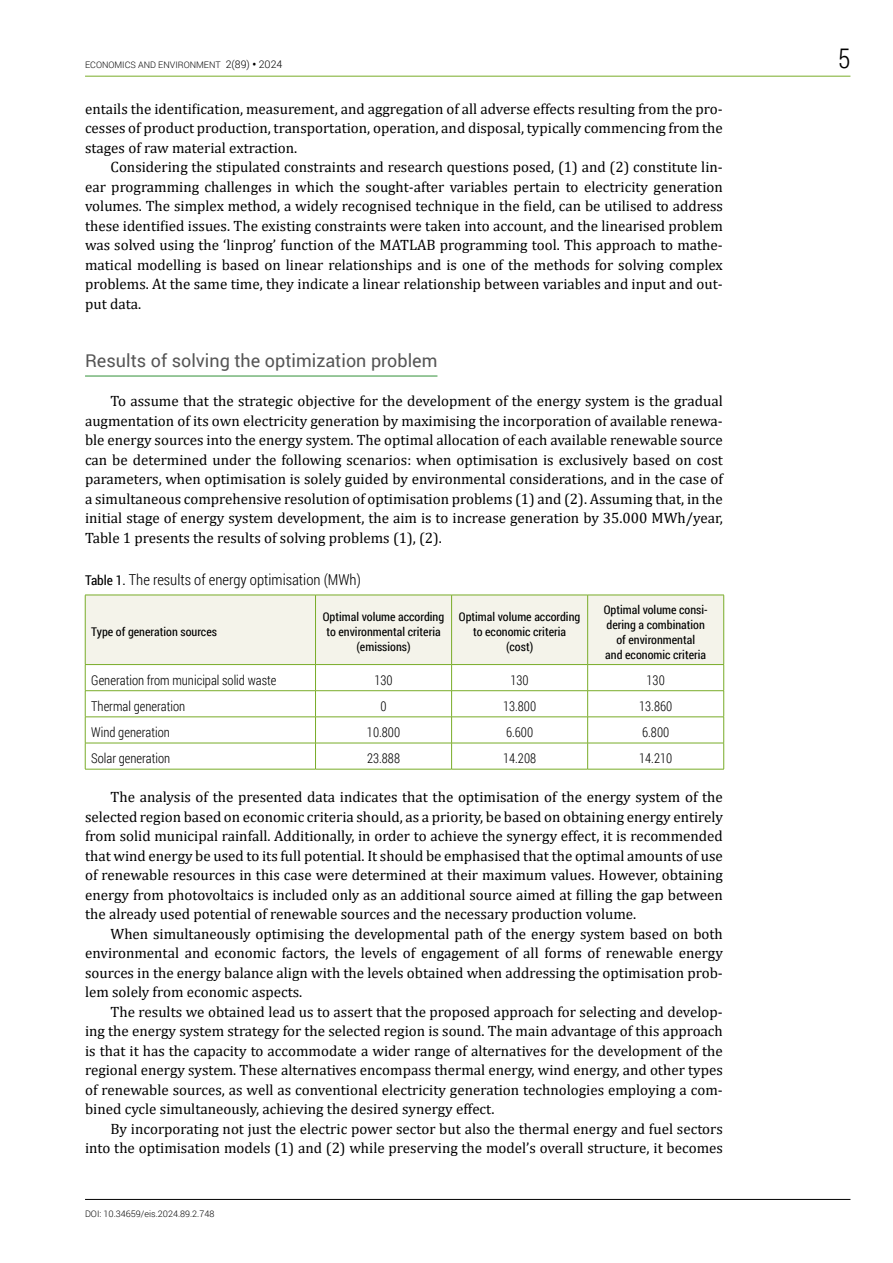
<style>
.page{position:relative;width:893px;height:1263px;background:#fff}
.page>*{position:absolute;margin:0;border:0;box-sizing:border-box;transform-origin:0 0}
.t1{font:300 27px "Roboto Condensed";color:#000}
.t2{font:18px "Roboto";color:#565656}
.t3{font:15px/19.5px "Cambria";color:#000;text-align:justify}
.t4{font:300 15px "Roboto Condensed";color:#000}
.t5{font:300 13.5px "Roboto Condensed";color:#000;scale:.95 1}
.t6{font:12px/15px "Roboto Condensed";color:#000;text-align:center}
.t7{font:300 9px "Roboto";color:#000}
.s1{font-size:10.5px}
.s2{font-weight:700;font-size:10.5px}
.s3{font-weight:400;font-size:13.5px}
</style>
<div class="page">
<hr style="left:85px;top:76px;width:765px;height:1px;background:#79ac29">
<hr style="left:85px;top:1199px;width:765px;height:1px;background:#000">
<hr style="left:85px;top:376px;width:352px;height:1px;background:#329137">
<svg style="left:85px;top:595px;width:639px;height:174px"></svg>
<hr style="left:85px;top:769px;width:230px;height:1px;background:#79ac29">
<hr style="left:315px;top:769px;width:137px;height:1px;background:#79ac29">
<hr style="left:452px;top:769px;width:136px;height:1px;background:#79ac29">
<hr style="left:588px;top:769px;width:136px;height:1px;background:#79ac29">
<p class="t7" style="left:85px;top:59px;width:199px">ECONOMICS AND ENVIRONMENT <span class="s1">2(89)</span> <span class="s2">•</span> <span class="s1">2024</span></p>
<p class="t3" style="left:85px;top:99px;width:639px">entails the identification, measurement, and aggregation of all adverse effects resulting from the pro&shy;cesses of product production, transportation, operation, and disposal, typically commencing from the stages of raw material extraction.</p>
<p class="t3" style="left:85px;top:157px;width:639px;text-indent:26px">Considering the stipulated constraints and research questions posed, (1) and (2) constitute lin&shy;ear programming challenges in which the sought-after variables pertain to electricity generation volumes. The simplex method, a widely recognised technique in the field, can be utilised to address these identified issues. The existing constraints were taken into account, and the linearised problem was solved using the ‘linprog’ function of the MATLAB programming tool. This approach to mathe&shy;matical modelling is based on linear relationships and is one of the methods for solving complex problems. At the same time, they indicate a linear relationship between variables and input and out&shy;put data.</p>
<p class="t2" style="left:85px;top:348px;width:354px">Results of solving the optimization problem</p>
<p class="t3" style="left:85px;top:391px;width:639px;text-indent:26px">To assume that the strategic objective for the development of the energy system is the gradual augmentation of its own electricity generation by maximising the incorporation of available renewa&shy;ble energy sources into the energy system. The optimal allocation of each available renewable source can be determined under the following scenarios: when optimisation is exclusively based on cost parameters, when optimisation is solely guided by environmental considerations, and in the case of a simultaneous comprehensive resolution of optimisation problems (1) and (2). Assuming that, in the initial stage of energy system development, the aim is to increase generation by 35.000 MWh/year, Table 1 presents the results of solving problems (1), (2).</p>
<p class="t4" style="left:85px;top:569px;width:277px"><span class="s3">Table 1.</span> The results of energy optimisation (MWh)</p>
<p class="t6" style="left:91px;top:624px;width:127px">Type of generation sources</p>
<p class="t6" style="left:323px;top:609px;width:123px">Optimal volume according to environmental criteria (emissions)</p>
<p class="t6" style="left:459px;top:609px;width:123px">Optimal volume according to economic criteria (cost)</p>
<p class="t6" style="left:604px;top:601px;width:105px">Optimal volume consi&shy;dering a combination of environmental<br>and economic criteria</p>
<p class="t5" style="left:91px;top:670px;width:197px">Generation from municipal solid waste</p>
<p class="t5" style="left:374px;top:670px;width:21px">130</p>
<p class="t5" style="left:510px;top:670px;width:21px">130</p>
<p class="t5" style="left:647px;top:670px;width:21px">130</p>
<p class="t5" style="left:91px;top:697px;width:101px">Thermal generation</p>
<p class="t5" style="left:380px;top:697px;width:8px">0</p>
<p class="t5" style="left:503px;top:697px;width:36px">13.800</p>
<p class="t5" style="left:639px;top:697px;width:36px">13.860</p>
<p class="t5" style="left:91px;top:723px;width:84px">Wind generation</p>
<p class="t5" style="left:367px;top:723px;width:36px">10.800</p>
<p class="t5" style="left:506px;top:723px;width:30px">6.600</p>
<p class="t5" style="left:642px;top:723px;width:30px">6.800</p>
<p class="t5" style="left:91px;top:749px;width:85px">Solar generation</p>
<p class="t5" style="left:367px;top:749px;width:36px">23.888</p>
<p class="t5" style="left:503px;top:749px;width:36px">14.208</p>
<p class="t5" style="left:639px;top:749px;width:36px">14.210</p>
<p class="t3" style="left:85px;top:787px;width:639px;text-indent:26px">The analysis of the presented data indicates that the optimisation of the energy system of the selected region based on economic criteria should, as a priority, be based on obtaining energy entirely from solid municipal rainfall. Additionally, in order to achieve the synergy effect, it is recommended that wind energy be used to its full potential. It should be emphasised that the optimal amounts of use of renewable resources in this case were determined at their maximum values. However, obtaining energy from photovoltaics is included only as an additional source aimed at filling the gap between the already used potential of renewable sources and the necessary production volume.</p>
<p class="t3" style="left:85px;top:924px;width:639px;text-indent:26px">When simultaneously optimising the developmental path of the energy system based on both environmental and economic factors, the levels of engagement of all forms of renewable energy sources in the energy balance align with the levels obtained when addressing the optimisation prob&shy;lem solely from economic aspects.</p>
<p class="t3" style="left:85px;top:1002px;width:639px;text-indent:26px">The results we obtained lead us to assert that the proposed approach for selecting and develop&shy;ing the energy system strategy for the selected region is sound. The main advantage of this approach is that it has the capacity to accommodate a wider range of alternatives for the development of the regional energy system. These alternatives encompass thermal energy, wind energy, and other types of renewable sources, as well as conventional electricity generation technologies employing a com&shy;bined cycle simultaneously, achieving the desired synergy effect.</p>
<p class="t3" style="left:85px;top:1119px;width:639px;text-align:right">By incorporating not just the electric power sector but also the thermal energy and fuel sectors into the optimisation models (1) and (2) while preserving the model’s overall structure, it becomes</p>
<p class="t7" style="left:85px;top:1208px;width:131px">DOI: 10.34659/eis.2024.89.2.748</p>
<h1 class="t1" style="left:838px;top:40px;width:14px">5</h1>
</div>
